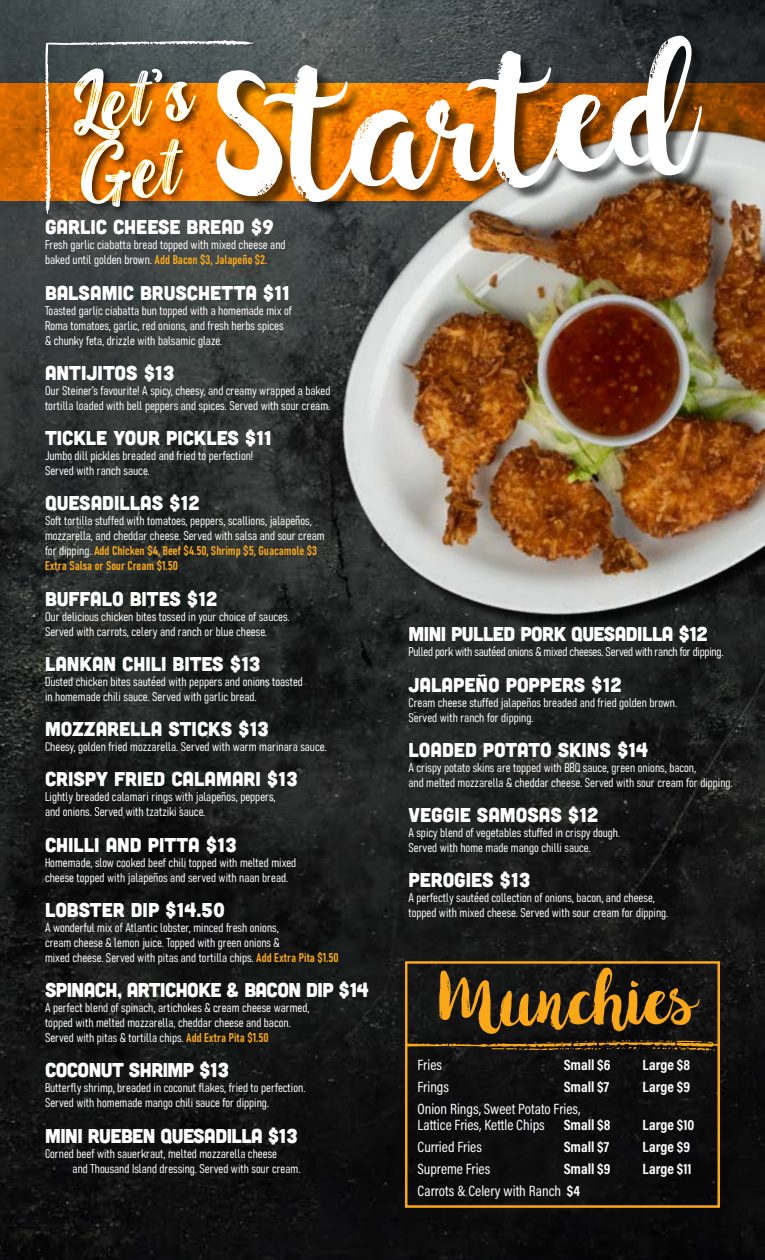
<style>
.page{position:relative;width:765px;height:1260px;background:#fff}
.page>*{position:absolute;margin:0;border:0;box-sizing:border-box;transform-origin:0 0}
.t1{font:211.75px "hollicdemo";color:#fff}
.t2{font:91.88px "hollicdemo";color:#faa81a}
.t3{font:80.62px "Blackout";color:#fff}
.t4{font:20px "Cubano";color:#fff}
.t5{font:20px "Cubano";letter-spacing:-.025em;color:#fff}
.t6{font:15px/16.2px "Acumin Pro Cond";color:#fff}
.t7{font:700 15px "Acumin Pro Cond";color:#fff}
.t8{font:12.5px/15px "Bahnschrift";color:#fff}
.t9{font:12.5px "Bahnschrift";letter-spacing:-.02em;color:#fff}
.s1{color:#faa81a}
.s2{font-weight:700}
</style>
<div class="page">
<img style="left:0;top:0;width:765px;height:1260px">
<svg style="left:0;top:83px;width:45px;height:118px;background:#d06602"></svg>
<div style="left:405px;top:961px;width:315px;height:247px;border:2px solid #faa81a"></div>
<svg style="left:405px;top:1040px;width:315px;height:11px;background:#533b13"></svg>
<img style="left:100px;top:5px;width:665px;height:705px">
<div style="left:220px;top:39px;width:496px;height:177px;background:#000;opacity:.6"></div>
<svg style="left:45px;top:40px;width:209px;height:174px;background:#9e611f"></svg>
<h1 class="t1" style="left:210px;top:59px;width:479px;rotate:-4deg">Started</h1>
<p class="t8" style="left:45px;top:237px;width:242px">Fresh garlic ciabatta bread topped with mixed cheese and baked until golden brown. <span class="s1">Add Bacon $3, Jalapeño $2.</span></p>
<h3 class="t4" style="left:45px;top:280px;width:246px">BALSAMIC BRUSCHETTA $11</h3>
<p class="t8" style="left:45px;top:302px;width:249px">Toasted garlic ciabatta bun topped with a homemade mix of<br>Roma tomatoes, garlic, red onions, and fresh herbs spices &amp; chunky feta, drizzle with balsamic glaze.</p>
<h3 class="t4" style="left:45px;top:360px;width:131px">ANTIJITOS $13</h3>
<p class="t8" style="left:45px;top:382px;width:287px">Our Steiner’s favourite! A spicy, cheesy, and creamy wrapped a baked tortilla loaded with bell peppers and spices. Served with sour cream.</p>
<h3 class="t4" style="left:45px;top:425px;width:228px">TICKLE YOUR PICKLES $11</h3>
<p class="t8" style="left:45px;top:447px;width:210px">Jumbo dill pickles breaded and fried to perfection!<br>Served with ranch sauce.</p>
<h3 class="t4" style="left:45px;top:491px;width:156px">QUESADILLAS $12</h3>
<p class="t8" style="left:45px;top:513px;width:281px">Soft tortilla stuffed with tomatoes, peppers, scallions, jalapeños, mozzarella, and cheddar cheese. Served with salsa and sour cream for dipping. <span class="s1">Add Chicken $4, Beef $4.50, Shrimp $5, Guacamole $3<br>Extra Salsa or Sour Cream $1.50</span></p>
<h3 class="t4" style="left:45px;top:586px;width:174px">BUFFALO BITES $12</h3>
<p class="t8" style="left:45px;top:608px;width:246px">Our delicious chicken bites tossed in your choice of sauces.<br>Served with carrots, celery and ranch or blue cheese.</p>
<h3 class="t4" style="left:45px;top:651px;width:217px">LANKAN CHILI BITES $13</h3>
<p class="t8" style="left:45px;top:673px;width:259px">Dusted chicken bites sautéed with peppers and onions toasted in homemade chili sauce. Served with garlic bread.</p>
<h3 class="t4" style="left:45px;top:716px;width:226px">MOZZARELLA STICKS $13</h3>
<p class="t8" style="left:45px;top:738px;width:283px">Cheesy, golden fried mozzarella. Served with warm marinara sauce.</p>
<h3 class="t4" style="left:45px;top:767px;width:254px">CRISPY FRIED CALAMARI $13</h3>
<p class="t8" style="left:45px;top:789px;width:232px">Lightly breaded calamari rings with jalapeños, peppers, and onions. Served with tzatziki sauce.</p>
<h3 class="t4" style="left:45px;top:832px;width:193px">CHILLI AND PITTA $13</h3>
<p class="t8" style="left:45px;top:854px;width:253px">Homemade, slow cooked beef chili topped with melted mixed cheese topped with jalapeños and served with naan bread.</p>
<h3 class="t4" style="left:45px;top:897px;width:181px">LOBSTER DIP $14.50</h3>
<p class="t8" style="left:45px;top:919px;width:295px">A wonderful mix of Atlantic lobster, minced fresh onions,<br>cream cheese &amp; lemon juice. Topped with green onions &amp;<br>mixed cheese. Served with pitas and tortilla chips. <span class="s1">Add Extra Pita $1.50</span></p>
<h3 class="t5" style="left:45px;top:977px;width:325px">SPINACH, ARTICHOKE &amp; BACON DIP $14</h3>
<p class="t8" style="left:45px;top:999px;width:266px">A perfect blend of spinach, artichokes &amp; cream cheese warmed, topped with melted mozzarella, cheddar cheese and bacon.<br>Served with pitas &amp; tortilla chips. <span class="s1">Add Extra Pita $1.50</span></p>
<h3 class="t5" style="left:45px;top:1058px;width:186px">COCONUT SHRIMP $13</h3>
<p class="t8" style="left:45px;top:1080px;width:262px">Butterfly shrimp, breaded in coconut flakes, fried to perfection.<br>Served with homemade mango chili sauce for dipping.</p>
<h3 class="t5" style="left:45px;top:1123px;width:254px">MINI RUEBEN QUESADILLA $13</h3>
<p class="t8" style="left:73px;top:1145px;width:229px;text-indent:-28px">Corned beef with sauerkraut, melted mozzarella cheese<br>and Thousand Island dressing. Served with sour cream.</p>
<h3 class="t3" style="left:67px;top:72px;width:123px;rotate:-7deg">Let’s</h3>
<h3 class="t4" style="left:45px;top:215px;width:230px">GARLIC CHEESE BREAD $9</h3>
<h3 class="t5" style="left:408px;top:622px;width:301px">MINI PULLED PORK QUESADILLA $12</h3>
<p class="t9" style="left:408px;top:643px;width:317px">Pulled pork with sautéed onions &amp; mixed cheeses. Served with ranch for dipping.</p>
<h3 class="t4" style="left:408px;top:672px;width:215px">JALAPEÑO POPPERS $12</h3>
<p class="t8" style="left:408px;top:694px;width:270px">Cream cheese stuffed jalapeños breaded and fried golden brown.<br>Served with ranch for dipping.</p>
<h3 class="t4" style="left:408px;top:737px;width:241px">LOADED POTATO SKINS $14</h3>
<p class="t8" style="left:408px;top:759px;width:326px">A crispy potato skins are topped with BBQ sauce, green onions, bacon,<br>and melted mozzarella &amp; cheddar cheese. Served with sour cream for dipping.</p>
<h3 class="t4" style="left:408px;top:802px;width:192px">VEGGIE SAMOSAS $12</h3>
<p class="t8" style="left:408px;top:824px;width:213px">A spicy blend of vegetables stuffed in crispy dough.<br>Served with home made mango chilli sauce.</p>
<h3 class="t4" style="left:408px;top:868px;width:124px">PEROGIES $13</h3>
<p class="t8" style="left:408px;top:890px;width:261px">A perfectly sautéed collection of onions, bacon, and cheese, topped with mixed cheese. Served with sour cream for dipping.</p>
<h2 class="t2" style="left:438px;top:964px;width:259px">Munchies</h2>
<p class="t6" style="left:418px;top:1057px;width:26px">Fries</p>
<p class="t7" style="left:564px;top:1055px;width:48px">Small $6</p>
<p class="t7" style="left:643px;top:1055px;width:49px">Large $8</p>
<p class="t6" style="left:418px;top:1079px;width:33px">Frings</p>
<p class="t7" style="left:564px;top:1077px;width:47px">Small $7</p>
<p class="t7" style="left:643px;top:1077px;width:49px">Large $9</p>
<p class="t6" style="left:418px;top:1100px;width:164px">Onion Rings, Sweet Potato Fries,<br>Lattice Fries, Kettle Chips</p>
<p class="t7" style="left:564px;top:1115px;width:48px">Small $8</p>
<p class="t7" style="left:643px;top:1115px;width:53px">Large $10</p>
<p class="t6" style="left:418px;top:1139px;width:66px">Curried Fries</p>
<p class="t7" style="left:564px;top:1137px;width:47px">Small $7</p>
<p class="t7" style="left:643px;top:1137px;width:49px">Large $9</p>
<p class="t6" style="left:418px;top:1160px;width:74px">Supreme Fries</p>
<p class="t7" style="left:564px;top:1159px;width:48px">Small $9</p>
<p class="t7" style="left:643px;top:1159px;width:50px">Large $11</p>
<p class="t6" style="left:418px;top:1182px;width:164px">Carrots &amp; Celery with Ranch <span class="s2">$4</span></p>
</div>
